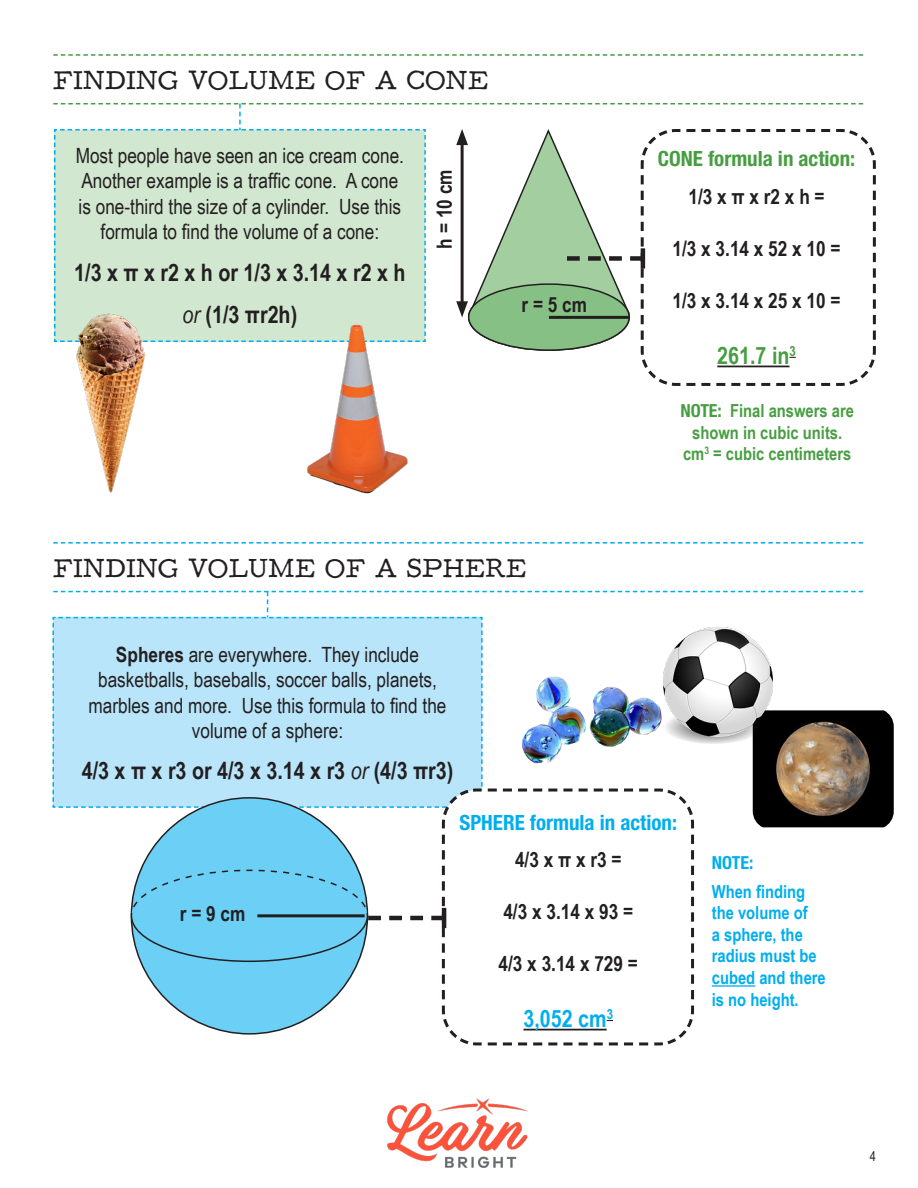
<style>
.page{position:relative;width:918px;height:1188px;background:#fff}
.page>*{position:absolute;margin:0;border:0;box-sizing:border-box;transform-origin:0 0}
.subhead{font:27px "F25 Executive";color:#231f20}
.t1{font:700 24px "Arial Narrow";color:#231f20}
.t2{font:700 24px "Arial Narrow";color:#479e42}
.t3{font:700 24px "Arial Narrow";color:#00aeef}
.t4{font:21px/25.2px "Arial Narrow";color:#231f20;text-align:center}
.t5{font:700 21px "Arial Narrow";color:#231f20}
.t6{font:700 condensed 21px "Helvetica Neue";color:#00aeef}
.t7{font:700 condensed 21px "Helvetica Neue";color:#479e42}
.t8{font:700 18px/21.6px "Arial Narrow";color:#00aeef}
.t9{font:700 18px/21.6px "Arial Narrow";color:#479e42;text-align:center}
.t10{font:700 condensed 18px "Helvetica Neue";color:#00aeef}
.t11{font:13.5px "Arial Narrow";color:#231f20}
.s1{font-weight:400;font-style:italic}
.s2{font-weight:700}
.s3{font-family:"Helvetica Neue";font-stretch:condensed}
</style>
<div class="page">
<div style="left:131px;top:798px;width:236px;height:236px;background:#6bcff6;border-radius:50%"></div>
<img style="left:387px;top:1098px;width:141px;height:70px">
<svg style="left:441px;top:821px;width:254px;height:225px"></svg>
<svg style="left:130px;top:835px;width:315px;height:167px"></svg>
<hr style="left:442px;top:908px;width:4px;height:20px;background:#231f20">
<img style="left:755px;top:710px;width:139px;height:117px">
<svg style="left:53px;top:54px;width:810px;height:2px"></svg>
<svg style="left:53px;top:103px;width:823px;height:283px"></svg>
<div style="left:53px;top:128px;width:374px;height:215px;background:#d1e7d0"></div>
<img style="left:305px;top:322px;width:109px;height:172px">
<img style="left:71px;top:306px;width:82px;height:187px">
<svg style="left:53px;top:542px;width:810px;height:2px"></svg>
<svg style="left:53px;top:591px;width:810px;height:230px"></svg>
<hr style="left:712px;top:985px;width:43px;height:2px;background:#00aeef">
<hr style="left:524px;top:1029px;width:83px;height:1px;background:#231f20">
<hr style="left:257px;top:914px;width:108px;height:3px;background:#231f20">
<img style="left:521px;top:676px;width:142px;height:88px">
<p class="subhead" style="left:53px;top:65px;width:437px">FINDING VOLUME OF A CONE</p>
<p class="t4" style="left:76px;top:142px;width:330px">Most people have seen an ice cream cone.<br>Another example is a traffic cone. A cone is one-third the size of a cylinder. Use this formula to find the volume of a cone:</p>
<p class="t1" style="left:74px;top:254px;width:333px">1/3 x π x r2 x h or 1/3 x 3.14 x r2 x h</p>
<p class="t1" style="left:183px;top:297px;width:116px"><span class="s1">or</span> (1/3 πr2h)</p>
<p class="t5" style="left:429px;top:249px;width:80px;rotate:-90deg">h = 10 cm</p>
<p class="t5" style="left:522px;top:288px;width:67px">r = 5 cm</p>
<p class="subhead" style="left:53px;top:553px;width:475px">FINDING VOLUME OF A SPHERE</p>
<p class="t4" style="left:89px;top:641px;width:359px"><span class="s2">Spheres</span> are everywhere. They include basketballs, baseballs, soccer balls, planets, marbles and more. Use this formula to find the volume of a sphere:</p>
<p class="t1" style="left:82px;top:752px;width:373px">4/3 x π x r3 or 4/3 x 3.14 x r3 <span class="s1">or</span> (4/3 πr3)</p>
<p class="t7" style="left:658px;top:146px;width:199px">CONE formula in action:</p>
<p class="t5" style="left:688px;top:180px;width:138px">1/3 x π x r2 x h =</p>
<p class="t5" style="left:673px;top:233px;width:170px">1/3 x 3.14 x 52 x 10 =</p>
<p class="t5" style="left:673px;top:285px;width:170px">1/3 x 3.14 x 25 x 10 =</p>
<p class="t2" style="left:717px;top:337px;width:80px">261.7 in<sup>3</sup></p>
<p class="t9" style="left:680px;top:399px;width:175px"><span class="s3">NOTE:</span> Final answers are shown in cubic units.</p>
<p class="t9" style="left:683px;top:442px;width:170px">cm<sup>3</sup> = cubic centimeters</p>
<p class="t5" style="left:180px;top:898px;width:67px">r = 9 cm</p>
<p class="t6" style="left:460px;top:809px;width:219px">SPHERE formula in action:</p>
<p class="t5" style="left:515px;top:844px;width:108px">4/3 x π x r3 =</p>
<p class="t5" style="left:503px;top:896px;width:131px">4/3 x 3.14 x 93 =</p>
<p class="t5" style="left:499px;top:948px;width:141px">4/3 x 3.14 x 729 =</p>
<p class="t3" style="left:524px;top:1000px;width:91px">3,052 cm<sup>3</sup></p>
<p class="t10" style="left:712px;top:852px;width:43px">NOTE:</p>
<p class="t8" style="left:712px;top:880px;width:116px">When finding the volume of<br>a sphere, the radius must be cubed and there is no height.</p>
<p class="t11" style="left:870px;top:1146px;width:8px">4</p>
</div>
